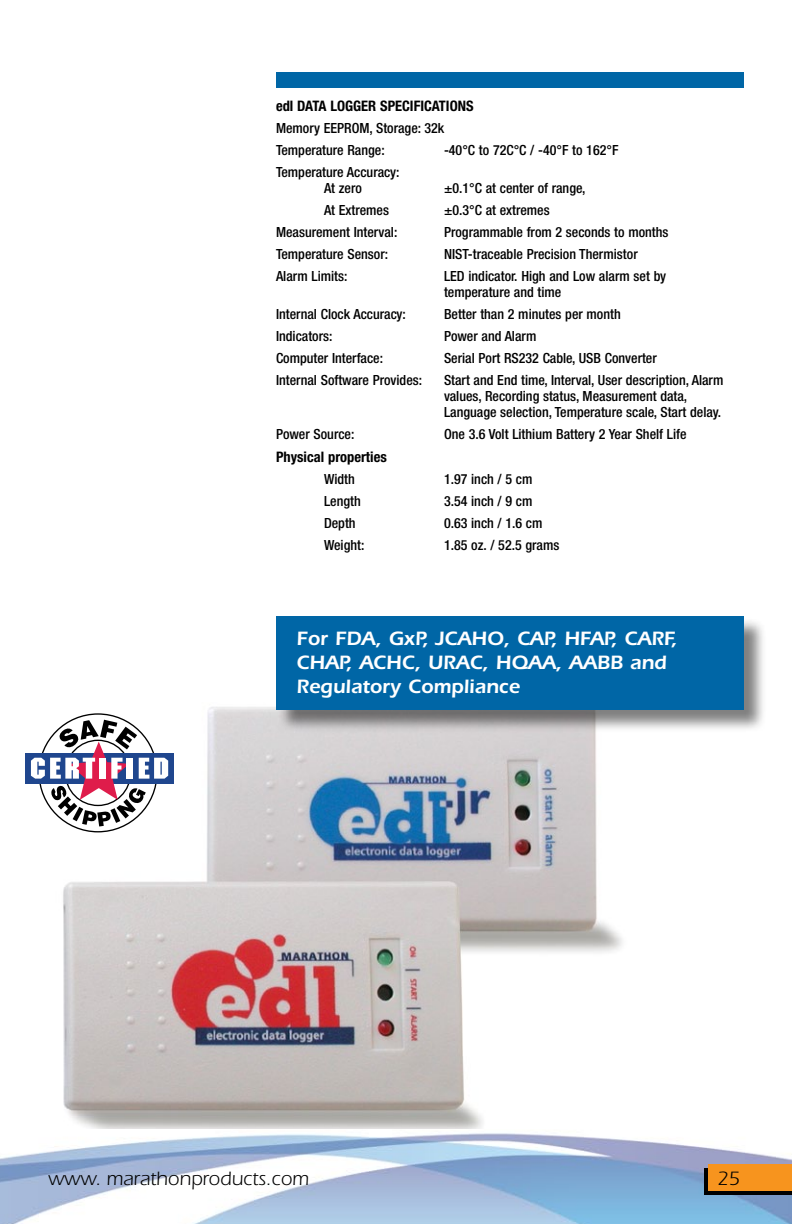
<style>
.page{position:relative;width:792px;height:1224px;background:#fff}
.page>*{position:absolute;margin:0;border:0;box-sizing:border-box;transform-origin:0 0}
.t1{font:600 20px/24px "Itc Eras";color:#fff}
.t2{font:20px "Itc Eras";color:#000}
.t3{font:700 condensed 14.4px "Helvetica Neue";color:#000}
.t4{font:500 condensed 14px/16px "Helvetica Neue";color:#000}
</style>
<div class="page">
<img style="left:0;top:1128px;width:792px;height:96px">
<img style="left:63px;top:707px;width:559px;height:421px">
<div style="left:704px;top:1169px;width:88px;height:26px;background:#000"></div>
<div style="left:708px;top:1164px;width:84px;height:27px;background:#f7941e"></div>
<div style="left:276px;top:72px;width:468px;height:16px;background:#0066a6"></div>
<div style="left:277px;top:617px;width:490px;height:116px;background:#000;opacity:.5"></div>
<div style="left:276px;top:616px;width:468px;height:94px;background:#0066a6"></div>
<div style="left:25px;top:753px;width:149px;height:30px;background:#1f468e"></div>
<svg style="left:31px;top:713px;width:137px;height:119px"></svg>
<p class="t3" style="left:276px;top:97px;width:199px">edl DATA LOGGER SPECIFICATIONS</p>
<p class="t4" style="left:276px;top:117px;width:170px;line-height:22px">Memory EEPROM, Storage: 32k<br>Temperature Range:</p>
<p class="t4" style="left:444px;top:142px;width:176px">-40°C to 72C°C / -40°F to 162°F</p>
<p class="t4" style="left:324px;top:164px;width:77px;text-indent:-48px">Temperature Accuracy:<br>At zero</p>
<p class="t4" style="left:444px;top:180px;width:143px">±0.1°C at center of range,</p>
<p class="t4" style="left:324px;top:202px;width:67px">At Extremes</p>
<p class="t4" style="left:444px;top:202px;width:107px">±0.3°C at extremes</p>
<p class="t4" style="left:276px;top:224px;width:123px">Measurement Interval:</p>
<p class="t4" style="left:444px;top:224px;width:226px">Programmable from 2 seconds to months</p>
<p class="t4" style="left:276px;top:246px;width:114px">Temperature Sensor:</p>
<p class="t4" style="left:444px;top:246px;width:195px">NIST-traceable Precision Thermistor</p>
<p class="t4" style="left:276px;top:268px;width:73px">Alarm Limits:</p>
<p class="t4" style="left:444px;top:268px;width:224px">LED indicator. High and Low alarm set by temperature and time</p>
<p class="t4" style="left:276px;top:306px;width:131px">Internal Clock Accuracy:</p>
<p class="t4" style="left:444px;top:306px;width:178px">Better than 2 minutes per month</p>
<p class="t4" style="left:276px;top:328px;width:58px">Indicators:</p>
<p class="t4" style="left:444px;top:328px;width:94px">Power and Alarm</p>
<p class="t4" style="left:276px;top:350px;width:109px">Computer Interface:</p>
<p class="t4" style="left:444px;top:350px;width:214px">Serial Port RS232 Cable, USB Converter</p>
<p class="t4" style="left:276px;top:372px;width:148px">Internal Software Provides:</p>
<p class="t4" style="left:444px;top:372px;width:281px">Start and End time, Interval, User description, Alarm values, Recording status, Measurement data,<br>Language selection, Temperature scale, Start delay.</p>
<p class="t4" style="left:276px;top:426px;width:80px">Power Source:</p>
<p class="t4" style="left:444px;top:426px;width:244px">One 3.6 Volt Lithium Battery 2 Year Shelf Life</p>
<p class="t3" style="left:276px;top:448px;width:109px">Physical properties</p>
<p class="t4" style="left:324px;top:471px;width:32px">Width</p>
<p class="t4" style="left:444px;top:471px;width:84px">1.97 inch / 5 cm</p>
<p class="t4" style="left:324px;top:493px;width:38px">Length</p>
<p class="t4" style="left:444px;top:493px;width:84px">3.54 inch / 9 cm</p>
<p class="t4" style="left:324px;top:515px;width:33px">Depth</p>
<p class="t4" style="left:444px;top:515px;width:94px">0.63 inch / 1.6 cm</p>
<p class="t4" style="left:324px;top:537px;width:42px">Weight:</p>
<p class="t4" style="left:444px;top:537px;width:117px">1.85 oz. / 52.5 grams</p>
<h1 class="t1" style="left:296px;top:626px;width:382px">For FDA, GxP, JCAHO, CAP, HFAP, CARF,<br>CHAP, ACHC, URAC, HQAA, AABB and<br>Regulatory Compliance</h1>
<h1 class="t2" style="left:48px;top:1168px;width:262px">www. marathonproducts.com</h1>
<h1 class="t2" style="left:717px;top:1168px;width:24px">25</h1>
</div>
